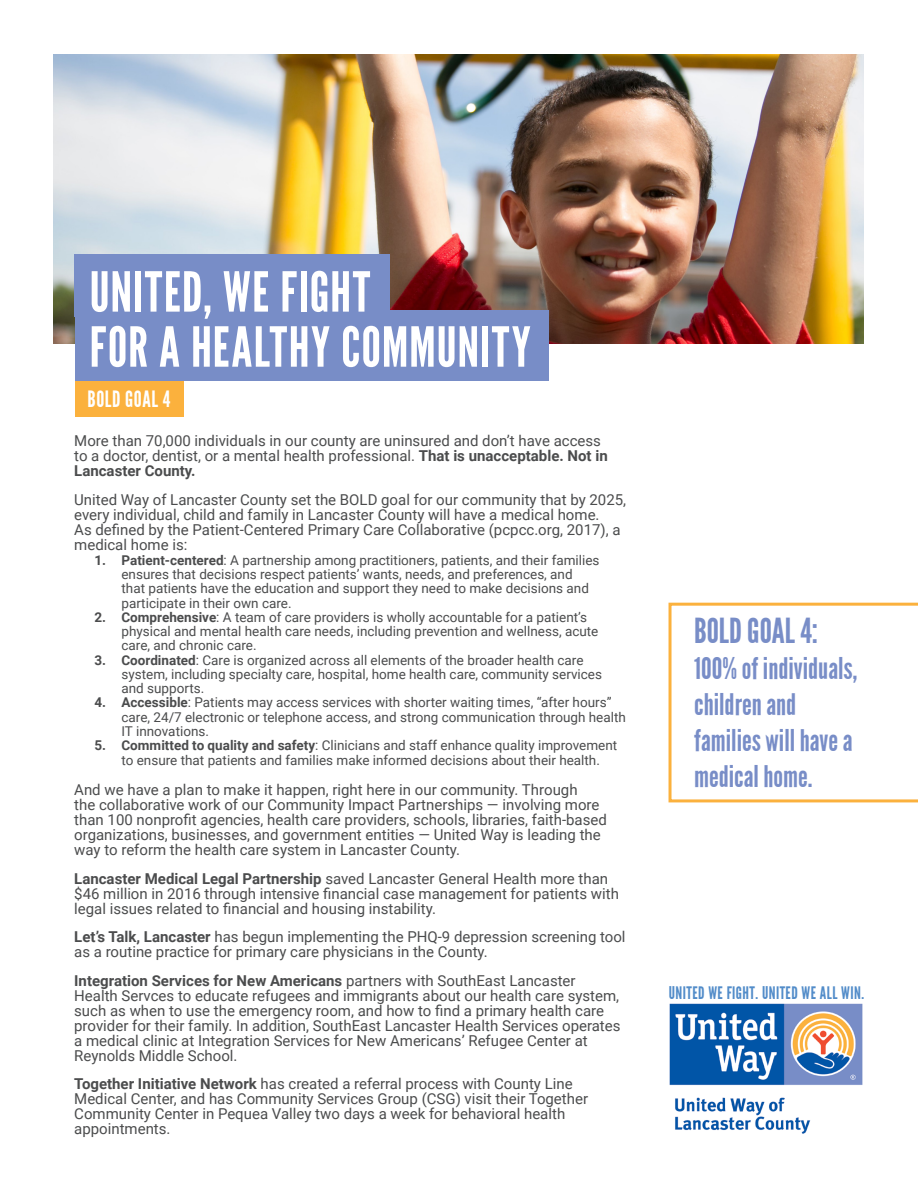
<style>
.page{position:relative;width:918px;height:1188px;background:#fff}
.page>*{position:absolute;margin:0;border:0;box-sizing:border-box;transform-origin:0 0}
.Headline_2a{font:55.05px/55.1px "League Gothic";letter-spacing:.02em;color:#fff}
.t1{font:34.5px "League Gothic";color:#788dc7}
.t2{font:30px/36px "League Gothic";color:#788dc7}
.Headline_2a-2{font:22.5px "League Gothic";letter-spacing:.03em;color:#fff}
.t3{font:17.25px "League Gothic";letter-spacing:.025em;color:#528cc9}
.t4{font:15px/15px "Roboto";color:#4b4c4d}
.t5{font:13.5px/14.2px "Roboto";color:#4b4c4d}
.s1{font-weight:700}
</style>
<div class="page">
<div style="left:75px;top:381px;width:108px;height:35px;background:#fbb13d"></div>
<img style="left:53px;top:54px;width:811px;height:289px">
<div style="left:75px;top:310px;width:474px;height:71px;background:#788dc7"></div>
<div style="left:74px;top:254px;width:316px;height:62px;background:#788dc7"></div>
<img style="left:669px;top:1003px;width:194px;height:131px">
<svg style="left:669px;top:603px;width:249px;height:199px"></svg>
<p class="Headline_2a" style="left:90px;top:265px;width:443px">UNITED, WE FIGHT<br>FOR A HEALTHY COMMUNITY</p>
<p class="Headline_2a-2" style="left:88px;top:386px;width:84px">BOLD GOAL 4</p>
<p class="t4" style="left:74px;top:433px;width:535px">More than 70,000 individuals in our county are uninsured and don’t have access to a doctor, dentist, or a mental health professional. <span class="s1">That is unacceptable. Not in<br>Lancaster County.</span></p>
<p class="t4" style="left:74px;top:491px;width:553px">United Way of Lancaster County set the BOLD goal for our community that by 2025, every individual, child and family in Lancaster County will have a medical home.</p>
<p class="t4" style="left:74px;top:521px;width:548px">As defined by the Patient-Centered Primary Care Collaborative (pcpcc.org, 2017), a medical home is:</p>
<p class="t5" style="left:122px;top:552px;width:479px;text-indent:-27px"><span class="s1">1. Patient-centered</span>: A partnership among practitioners, patients, and their families ensures that decisions respect patients’ wants, needs, and preferences, and that patients have the education and support they need to make decisions and participate in their own care.</p>
<p class="t5" style="left:122px;top:609px;width:478px;text-indent:-27px"><span class="s1">2. Comprehensive</span>: A team of care providers is wholly accountable for a patient’s physical and mental health care needs, including prevention and wellness, acute care, and chronic care.</p>
<p class="t5" style="left:122px;top:652px;width:482px;text-indent:-27px"><span class="s1">3. Coordinated</span>: Care is organized across all elements of the broader health care system, including specialty care, hospital, home health care, community services and supports.</p>
<p class="t5" style="left:122px;top:695px;width:506px;text-indent:-27px"><span class="s1">4. Accessible</span>: Patients may access services with shorter waiting times, “after hours” care, 24/7 electronic or telephone access, and strong communication through health<br>IT innovations.</p>
<p class="t5" style="left:122px;top:737px;width:497px;line-height:15px;text-indent:-27px"><span class="s1">5. Committed to quality and safety</span>: Clinicians and staff enhance quality improvement to ensure that patients and families make informed decisions about their health.</p>
<p class="t4" style="left:74px;top:782px;width:534px">And we have a plan to make it happen, right here in our community. Through<br>the collaborative work of our Community Impact Partnerships — involving more than 100 nonprofit agencies, health care providers, schools, libraries, faith-based organizations, businesses, and government entities — United Way is leading the way to reform the health care system in Lancaster County.</p>
<p class="t4" style="left:74px;top:870px;width:535px"><span class="s1">Lancaster Medical Legal Partnership</span> saved Lancaster General Health more than</p>
<p class="t4" style="left:74px;top:885px;width:546px">$46 million in 2016 through intensive financial case management for patients with legal issues related to financial and housing instability.</p>
<p class="t4" style="left:74px;top:929px;width:553px"><span class="s1">Let’s Talk, Lancaster</span> has begun implementing the PHQ-9 depression screening tool as a routine practice for primary care physicians in the County.</p>
<p class="t4" style="left:74px;top:972px;width:548px"><span class="s1">Integration Services for New Americans</span> partners with SouthEast Lancaster Health Servces to educate refugees and immigrants about our health care system, such as when to use the emergency room, and how to find a primary health care provider for their family. In addition, SouthEast Lancaster Health Services operates a medical clinic at Integration Services for New Americans’ Refugee Center at Reynolds Middle School.</p>
<p class="t4" style="left:74px;top:1076px;width:515px"><span class="s1">Together Initiative Network</span> has created a referral process with County Line Medical Center, and has Community Services Group (CSG) visit their Together Community Center in Pequea Valley two days a week for behavioral health appointments.</p>
<p class="t1" style="left:694px;top:611px;width:125px">BOLD GOAL 4:</p>
<p class="t2" style="left:694px;top:650px;width:165px">100% of individuals, children and</p>
<p class="t2" style="left:694px;top:722px;width:160px">families will have a medical home.</p>
<p class="t3" style="left:669px;top:983px;width:197px">UNITED WE FIGHT. UNITED WE ALL WIN.</p>
</div>
